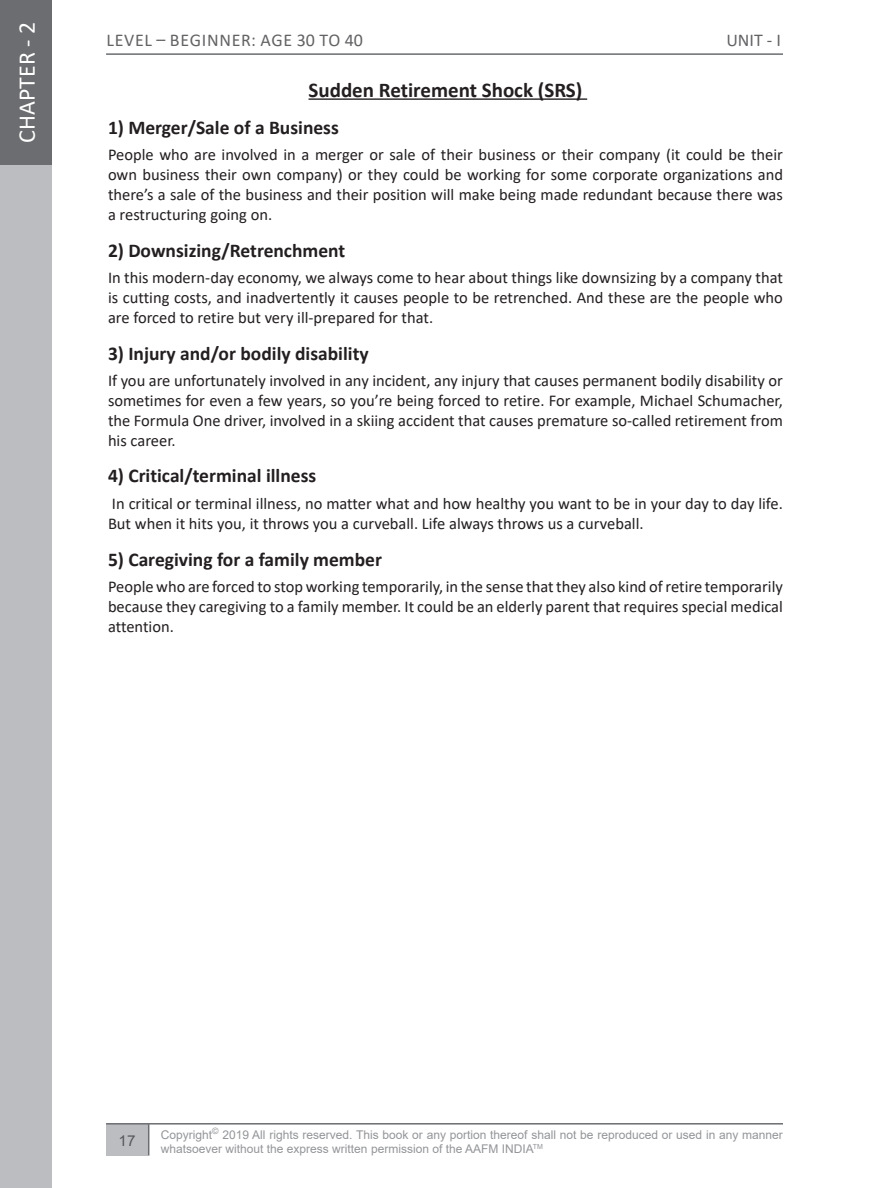
<style>
.page{position:relative;width:891px;height:1188px;background:#fff}
.page>*{position:absolute;margin:0;border:0;box-sizing:border-box;transform-origin:0 0}
.t1{font:24px "Calibri";color:#fff}
.t2{font:700 21px "Calibri";color:#231f20}
.t3{font:700 19.5px "Calibri";color:#231f20}
.t4{font:19.5px "Minion Pro";color:#fff}
.t5{font:18px "Calibri";letter-spacing:.04em;color:#636366}
.t6{font:16.5px/19.8px "Calibri";color:#231f20;text-align:justify}
.t7{font:15px "Arial";color:#57585a}
.t8{font:12px/14.4px "Arial";color:#939598}
</style>
<div class="page">
<hr style="left:106px;top:53px;width:677px;height:2px;background:#6c6d70">
<div style="left:0;top:98px;width:52px;height:1090px;background:#bcbdc0"></div>
<div style="left:106px;top:1125px;width:42px;height:31px;background:#bcbdc0"></div>
<hr style="left:106px;top:1123px;width:677px;height:2px;background:#6c6d70">
<hr style="left:148px;top:1124px;width:1px;height:32px;background:#6c6d70">
<div style="left:0;top:0;width:52px;height:165px;background:#6c6d70"></div>
<hr style="left:309px;top:98px;width:278px;height:2px;background:#231f20">
<p class="t4" style="left:7px;top:132px;width:114px;rotate:-90deg">CHAPTER - 1</p>
<h1 class="t1" style="left:10px;top:143px;width:122px;rotate:-90deg">CHAPTER - 2</h1>
<p class="t5" style="left:106px;top:27px;width:258px">LEVEL – BEGINNER: AGE 30 TO 40</p>
<p class="t5" style="left:726px;top:27px;width:56px">UNIT - I</p>
<p class="t2" style="left:309px;top:75px;width:275px">Sudden Retirement Shock (SRS)</p>
<p class="t3" style="left:108px;top:113px;width:232px">1) Merger/Sale of a Business</p>
<p class="t6" style="left:108px;top:144px;width:677px">People who are involved in a merger or sale of their business or their company (it could be their own business their own company) or they could be working for some corporate organizations and there’s a sale of the business and their position will make being made redundant because there was a restructuring going on.</p>
<p class="t3" style="left:108px;top:236px;width:239px">2) Downsizing/Retrenchment</p>
<p class="t6" style="left:108px;top:267px;width:677px">In this modern-day economy, we always come to hear about things like downsizing by a company that is cutting costs, and inadvertently it causes people to be retrenched. And these are the people who are forced to retire but very ill-prepared for that.</p>
<p class="t3" style="left:108px;top:339px;width:262px">3) Injury and/or bodily disability</p>
<p class="t6" style="left:108px;top:370px;width:677px">If you are unfortunately involved in any incident, any injury that causes permanent bodily disability or sometimes for even a few years, so you’re being forced to retire. For example, Michael Schumacher, the Formula One driver, involved in a skiing accident that causes premature so-called retirement from his career.</p>
<p class="t3" style="left:108px;top:462px;width:210px">4) Critical/terminal illness</p>
<p class="t6" style="left:108px;top:493px;width:676px">In critical or terminal illness, no matter what and how healthy you want to be in your day to day life.<br>But when it hits you, it throws you a curveball. Life always throws us a curveball.</p>
<p class="t3" style="left:108px;top:545px;width:276px">5) Caregiving for a family member</p>
<p class="t6" style="left:108px;top:576px;width:677px">People who are forced to stop working temporarily, in the sense that they also kind of retire temporarily because they caregiving to a family member. It could be an elderly parent that requires special medical attention.</p>
<p class="t7" style="left:119px;top:1130px;width:18px">17</p>
<p class="t8" style="left:161px;top:1127px;width:624px">Copyright<sup>©</sup> 2019 All rights reserved. This book or any portion thereof shall not be reproduced or used in any manner whatsoever without the express written permission of the AAFM INDIA<sup>TM</sup></p>
</div>
